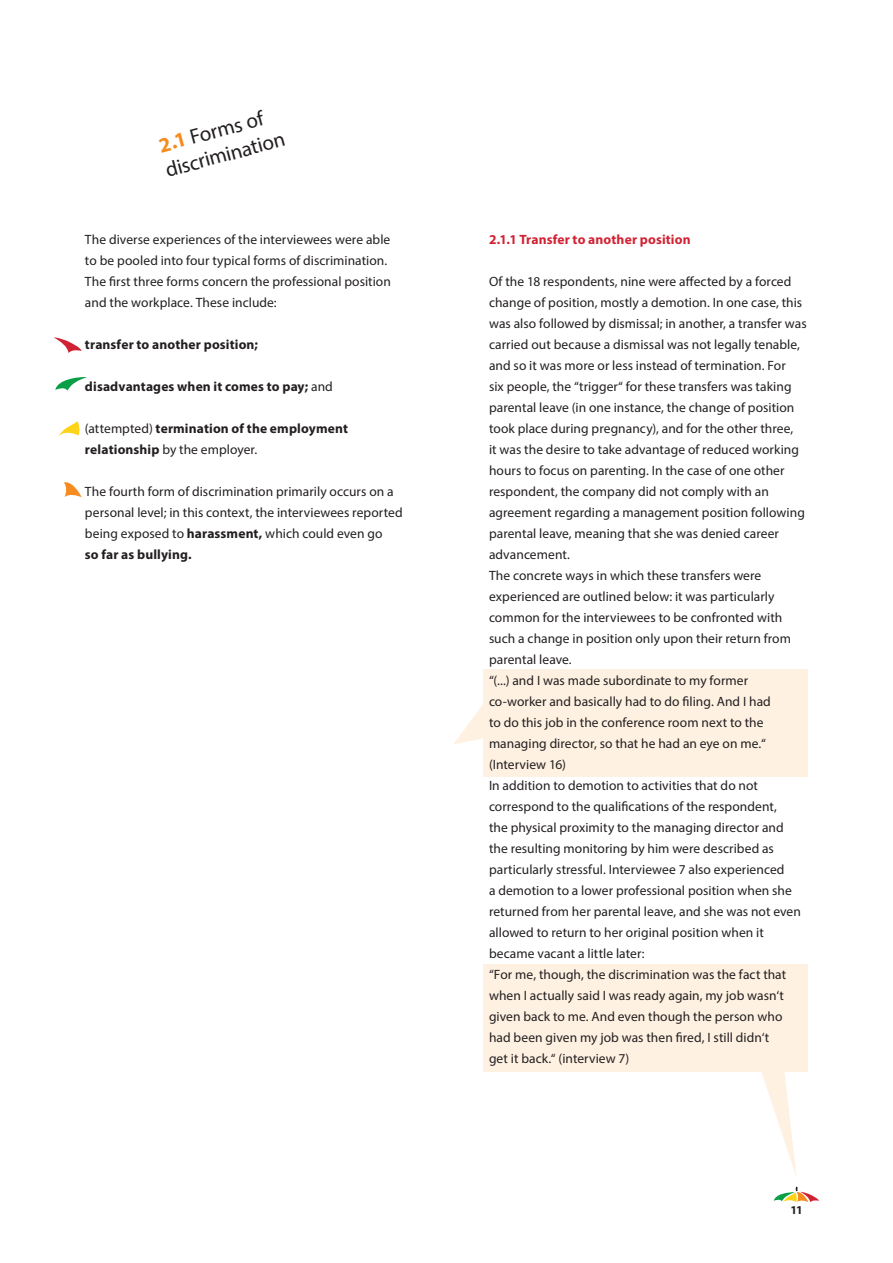
<style>
.page{position:relative;width:893px;height:1263px;background:#fff}
.page>*{position:absolute;margin:0;border:0;box-sizing:border-box;transform-origin:0 0}
.t1{font:21px/25.2px "Myriad Pro";color:#231f20}
.t2{font:13.5px/21px "Myriad Pro";letter-spacing:.005em;color:#231f20}
.t3{font:700 13.5px/21px "Myriad Pro";letter-spacing:.01em;color:#231f20}
.t4{font:700 13.5px "Myriad Pro";letter-spacing:.01em;color:#d12233}
.t5{font:700 12px "Myriad Pro";color:#231f20}
.s1{font-weight:700;color:#f68b1f}
.s2{font-weight:400}
.s3{font-weight:700}
</style>
<div class="page">
<div style="left:483px;top:965px;width:325px;height:106px;background:#fef1e2"></div>
<svg style="left:761px;top:1071px;width:36px;height:105px"></svg>
<div style="left:483px;top:670px;width:325px;height:107px;background:#fef1e2"></div>
<svg style="left:454px;top:705px;width:29px;height:39px"></svg>
<svg style="left:58px;top:421px;width:22px;height:15px"></svg>
<svg style="left:54px;top:337px;width:28px;height:16px"></svg>
<svg style="left:55px;top:377px;width:32px;height:14px"></svg>
<svg style="left:64px;top:482px;width:18px;height:15px"></svg>
<svg style="left:774px;top:1187px;width:45px;height:15px"></svg>
<h1 class="t1" style="left:156px;top:133px;width:124px;rotate:-15deg"><span class="s1">2.1</span> Forms of discrimination</h1>
<p class="t2" style="left:85px;top:229px;width:307px">The diverse experiences of the interviewees were able to be pooled into four typical forms of discrimination.<br>The first three forms concern the professional position and the workplace. These include:</p>
<p class="t3" style="left:85px;top:334px;width:175px">transfer to another position;</p>
<p class="t3" style="left:85px;top:376px;width:249px">disadvantages when it comes to pay; <span class="s2">and</span></p>
<p class="t3" style="left:85px;top:418px;width:265px"><span class="s2">(attempted)</span> termination of the employment relationship <span class="s2">by the employer.</span></p>
<p class="t2" style="left:85px;top:481px;width:319px">The fourth form of discrimination primarily occurs on a personal level; in this context, the interviewees reported being exposed to <span class="s3">harassment,</span> which could even go<br><span class="s3">so far as bullying.</span></p>
<p class="t4" style="left:489px;top:231px;width:203px">2.1.1 Transfer to another position</p>
<p class="t2" style="left:489px;top:271px;width:319px">Of the 18 respondents, nine were affected by a forced change of position, mostly a demotion. In one case, this was also followed by dismissal; in another, a transfer was carried out because a dismissal was not legally tenable, and so it was more or less instead of termination. For<br>six people, the “trigger“ for these transfers was taking parental leave (in one instance, the change of position took place during pregnancy), and for the other three,<br>it was the desire to take advantage of reduced working hours to focus on parenting. In the case of one other respondent, the company did not comply with an agreement regarding a management position following parental leave, meaning that she was denied career advancement.<br>The concrete ways in which these transfers were experienced are outlined below: it was particularly common for the interviewees to be confronted with such a change in position only upon their return from parental leave.<br>“(...) and I was made subordinate to my former co-worker and basically had to do filing. And I had<br>to do this job in the conference room next to the managing director, so that he had an eye on me.“ (Interview 16)<br>In addition to demotion to activities that do not correspond to the qualifications of the respondent,<br>the physical proximity to the managing director and<br>the resulting monitoring by him were described as particularly stressful. Interviewee 7 also experienced<br>a demotion to a lower professional position when she returned from her parental leave, and she was not even allowed to return to her original position when it became vacant a little later:<br>“For me, though, the discrimination was the fact that when I actually said I was ready again, my job wasn‘t given back to me. And even though the person who had been given my job was then fired, I still didn‘t<br>get it back.“ (interview 7)</p>
<p class="t5" style="left:790px;top:1202px;width:14px">11</p>
</div>
